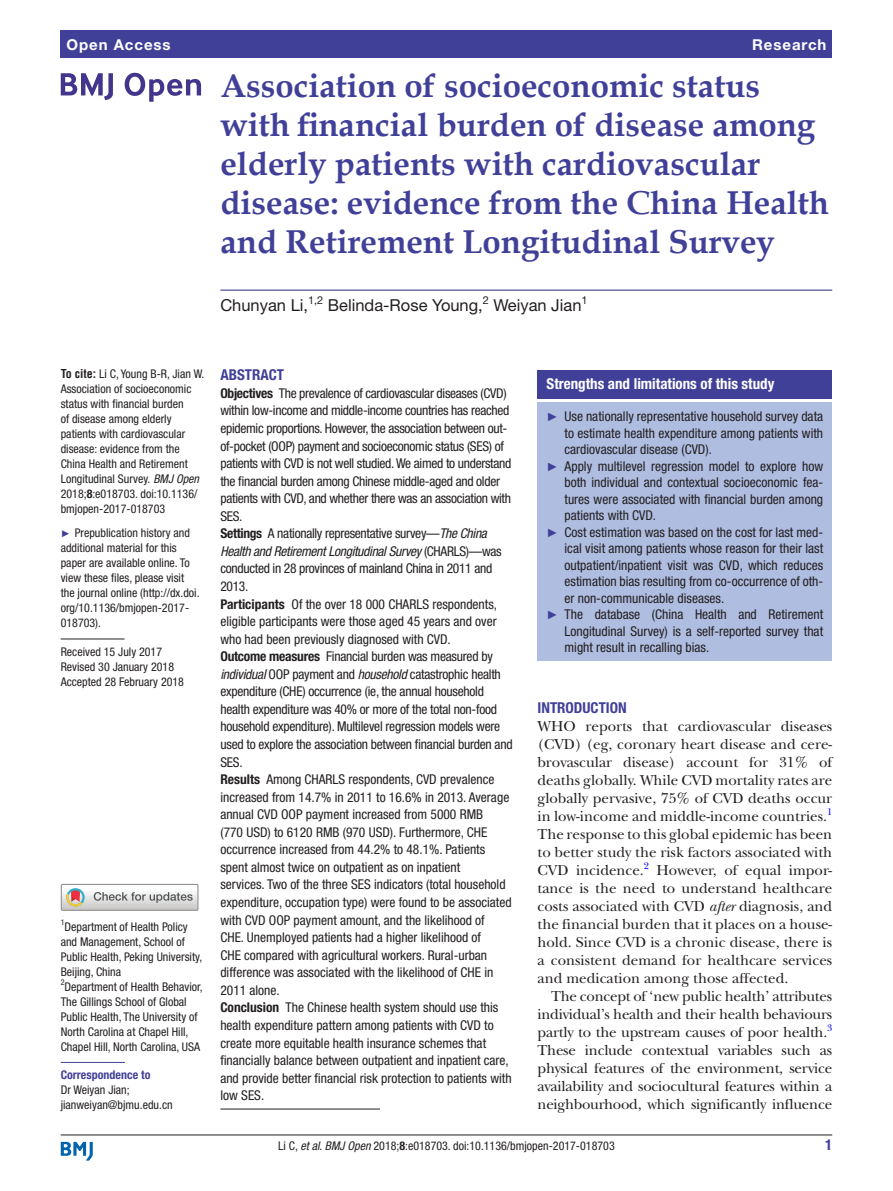
<style>
.page{position:relative;width:893px;height:1191px;background:#fff}
.page>*{position:absolute;margin:0;border:0;box-sizing:border-box;transform-origin:0 0}
.t1{font:700 33px/39px "Book Antiqua";color:#414099}
.t2{font:16.5px "Helvetica Neue LT Std";color:#231f20}
.t3{font:15px/18px "New Baskerville";color:#231f20;text-align:justify}
.t4{font:700 condensed 15px "Helvetica Neue LT Std";color:#fff}
.t5{font:700 condensed 15px "Helvetica Neue LT Std";color:#414099}
.t6{font:700 15px "Helvetica Neue LT Std";letter-spacing:.065em;color:#fff}
.t7{font:condensed 13.5px/17.5px "Helvetica Neue LT Std";color:#231f20}
.t8{font:condensed 12px/15px "Helvetica Neue LT Std";color:#231f20}
.t9{font:700 condensed 12px "Helvetica Neue LT Std";color:#414099}
.t10{font:10.95px "Helvetica Neue LT Std";color:#231f20}
.t11{font:9.9px "New Baskerville";color:#00f}
.t12{font:condensed 7.95px "Helvetica Neue LT Std";color:#231f20}
.s1{font-family:"Helvetica LT Std";font-weight:700}
.s2{font-style:italic}
.s3{font-weight:700}
.s4{font-family:"Arial";font-stretch:normal;font-size:9.75px;color:#414099}
.s5{font-family:"Arial";font-stretch:normal;font-size:12px;color:#414099}
</style>
<div class="page">
<hr style="left:61px;top:1134px;width:771px;height:1px;background:#231f20">
<svg style="left:61px;top:1141px;width:32px;height:19px"></svg>
<div style="left:61px;top:31px;width:771px;height:27px;background:#414099"></div>
<hr style="left:220px;top:289px;width:612px;height:2px;background:#414099">
<hr style="left:61px;top:638px;width:64px;height:1px;background:#231f20">
<hr style="left:61px;top:1062px;width:64px;height:1px;background:#414099">
<svg style="left:61px;top:73px;width:52px;height:27px"></svg>
<svg style="left:125px;top:73px;width:76px;height:29px"></svg>
<div style="left:61px;top:884px;width:138px;height:27px;border:1px solid #969090"></div>
<svg style="left:61px;top:884px;width:137px;height:26px"></svg>
<hr style="left:220px;top:1108px;width:160px;height:1px;background:#231f20">
<div style="left:538px;top:370px;width:294px;height:28px;background:#414099"></div>
<div style="left:538px;top:402px;width:294px;height:259px;background:#afbde1"></div>
<p class="t6" style="left:66px;top:35px;width:106px">Open Access</p>
<p class="t6" style="left:752px;top:35px;width:76px">Research</p>
<h1 class="t1" style="left:220px;top:66px;width:610px">Association of socioeconomic status with financial burden of disease among elderly patients with cardiovascular disease: evidence from the China Health and Retirement Longitudinal Survey</h1>
<p class="t2" style="left:220px;top:296px;width:89px">Chunyan Li,</p>
<p class="t10" style="left:308px;top:293px;width:17px">1,2</p>
<p class="t2" style="left:328px;top:296px;width:156px">Belinda-Rose Young,</p>
<p class="t10" style="left:483px;top:293px;width:8px">2</p>
<p class="t2" style="left:494px;top:296px;width:89px">Weiyan Jian</p>
<p class="t10" style="left:581px;top:293px;width:8px">1</p>
<p class="t8" style="left:61px;top:366px;width:145px"><span class="s1">To cite:</span> Li C, Young B-R, Jian W.<br>Association of socioeconomic status with financial burden<br>of disease among elderly patients with cardiovascular disease: evidence from the<br>China Health and Retirement<br>Longitudinal Survey. <span class="s2">BMJ Open<br></span>2018;<span class="s3">8</span>:e018703. doi:10.1136/ bmjopen-2017-018703</p>
<p class="t8" style="left:61px;top:525px;width:140px"><span class="s4">►</span> Prepublication history and additional material for this paper are available online. To view these files, please visit the journal online (http://dx.doi. org/10.1136/bmjopen-2017-<br>018703).</p>
<p class="t8" style="left:61px;top:644px;width:125px">Received 15 July 2017<br>Revised 30 January 2018<br>Accepted 28 February 2018</p>
<p class="t12" style="left:61px;top:918px;width:5px">1</p>
<p class="t8" style="left:61px;top:919px;width:143px;text-indent:4px">Department of Health Policy and Management, School of<br>Public Health, Peking University,<br>Beijing, China</p>
<p class="t12" style="left:61px;top:978px;width:5px">2</p>
<p class="t8" style="left:61px;top:979px;width:144px;text-indent:4px">Department of Health Behavior,<br>The Gillings School of Global<br>Public Health, The University of<br>North Carolina at Chapel Hill,<br>Chapel Hill, North Carolina, USA</p>
<p class="t9" style="left:61px;top:1067px;width:91px">Correspondence to</p>
<p class="t8" style="left:61px;top:1082px;width:113px">Dr Weiyan Jian; jianweiyan@bjmu.edu.cn</p>
<p class="t5" style="left:220px;top:366px;width:65px">Abstract</p>
<p class="t7" style="left:220px;top:384px;width:294px"><span class="s3">Objectives</span> The prevalence of cardiovascular diseases (CVD) within low-income and middle-income countries has reached epidemic proportions. However, the association between out&shy;of-pocket (OOP) payment and socioeconomic status (SES) of patients with CVD is not well studied. We aimed to understand the financial burden among Chinese middle-aged and older patients with CVD, and whether there was an association with SES.<br><span class="s3">Settings</span> A nationally representative survey—<span class="s2">The China Health and Retirement Longitudinal Survey</span> (CHARLS)—was conducted in 28 provinces of mainland China in 2011 and 2013.<br><span class="s3">Participants</span> Of the over 18 000 CHARLS respondents, eligible participants were those aged 45 years and over who had been previously diagnosed with CVD.<br><span class="s3">Outcome measures</span> Financial burden was measured by <span class="s2">individual</span> OOP payment and <span class="s2">household</span> catastrophic health expenditure (CHE) occurrence (ie, the annual household health expenditure was 40% or more of the total non-food household expenditure). Multilevel regression models were used to explore the association between financial burden and SES.<br><span class="s3">Results</span> Among CHARLS respondents, CVD prevalence increased from 14.7% in 2011 to 16.6% in 2013. Average annual CVD OOP payment increased from 5000 RMB<br>(770 USD) to 6120 RMB (970 USD). Furthermore, CHE occurrence increased from 44.2% to 48.1%. Patients spent almost twice on outpatient as on inpatient<br>services. Two of the three SES indicators (total household expenditure, occupation type) were found to be associated with CVD OOP payment amount, and the likelihood of<br>CHE. Unemployed patients had a higher likelihood of<br>CHE compared with agricultural workers. Rural-urban difference was associated with the likelihood of CHE in 2011 alone.<br><span class="s3">Conclusion</span> The Chinese health system should use this health expenditure pattern among patients with CVD to create more equitable health insurance schemes that financially balance between outpatient and inpatient care, and provide better financial risk protection to patients with low SES.</p>
<p class="t4" style="left:547px;top:375px;width:229px">Strengths and limitations of this study</p>
<p class="t7" style="left:547px;top:407px;width:278px"><span class="s5">►</span> Use nationally representative household survey data</p>
<p class="t7" style="left:565px;top:424px;width:260px">to estimate health expenditure among patients with</p>
<p class="t7" style="left:565px;top:440px;width:149px">cardiovascular disease (CVD).</p>
<p class="t7" style="left:547px;top:457px;width:278px"><span class="s5">►</span> Apply multilevel regression model to explore how</p>
<p class="t7" style="left:565px;top:473px;width:260px">both individual and contextual socioeconomic fea-</p>
<p class="t7" style="left:565px;top:490px;width:260px">tures were associated with financial burden among</p>
<p class="t7" style="left:565px;top:506px;width:93px">patients with CVD.</p>
<p class="t7" style="left:547px;top:523px;width:278px"><span class="s5">►</span> Cost estimation was based on the cost for last med-</p>
<p class="t7" style="left:565px;top:539px;width:260px">ical visit among patients whose reason for their last</p>
<p class="t7" style="left:565px;top:556px;width:260px">outpatient/inpatient visit was CVD, which reduces</p>
<p class="t7" style="left:565px;top:572px;width:260px">estimation bias resulting from co-occurrence of oth-</p>
<p class="t7" style="left:565px;top:589px;width:161px">er non-communicable diseases.</p>
<p class="t7" style="left:547px;top:605px;width:278px"><span class="s5">►</span> The database (China Health and Retirement</p>
<p class="t7" style="left:565px;top:622px;width:260px">Longitudinal Survey) is a self-reported survey that</p>
<p class="t7" style="left:565px;top:638px;width:146px">might result in recalling bias.</p>
<p class="t5" style="left:538px;top:699px;width:91px">Introduction</p>
<p class="t3" style="left:538px;top:717px;width:296px">WHO reports that cardiovascular diseases (CVD) (eg, coronary heart disease and cere&shy;brovascular disease) account for 31% of deaths globally. While CVD mortality rates are globally pervasive, 75% of CVD deaths occur in low-income and middle-income countries.</p>
<p class="t11" style="left:827px;top:805px;width:7px">1</p>
<p class="t3" style="left:538px;top:825px;width:296px">The response to this global epidemic has been to better study the risk factors associated with CVD incidence.</p>
<p class="t11" style="left:644px;top:859px;width:7px">2</p>
<p class="t3" style="left:538px;top:861px;width:296px;text-indent:119px">However, of equal impor&shy;tance is the need to understand healthcare costs associated with CVD <span class="s2">after</span> diagnosis, and the financial burden that it places on a house&shy;hold. Since CVD is a chronic disease, there is a consistent demand for healthcare services and medication among those affected.</p>
<p class="t3" style="left:538px;top:987px;width:296px;text-indent:14px">The concept of ‘new public health’ attributes individual’s health and their health behaviours partly to the upstream causes of poor health.<sup>3<br></sup>These include contextual variables such as physical features of the environment, service availability and sociocultural features within a neighbourhood, which significantly influence</p>
<p class="t8" style="left:278px;top:1137px;width:338px">Li C, <span class="s2">et al</span>. <span class="s2">BMJ Open</span> 2018;<span class="s3">8</span>:e018703. doi:10.1136/bmjopen-2017-018703</p>
<p class="t5" style="left:825px;top:1135px;width:9px">1</p>
</div>
